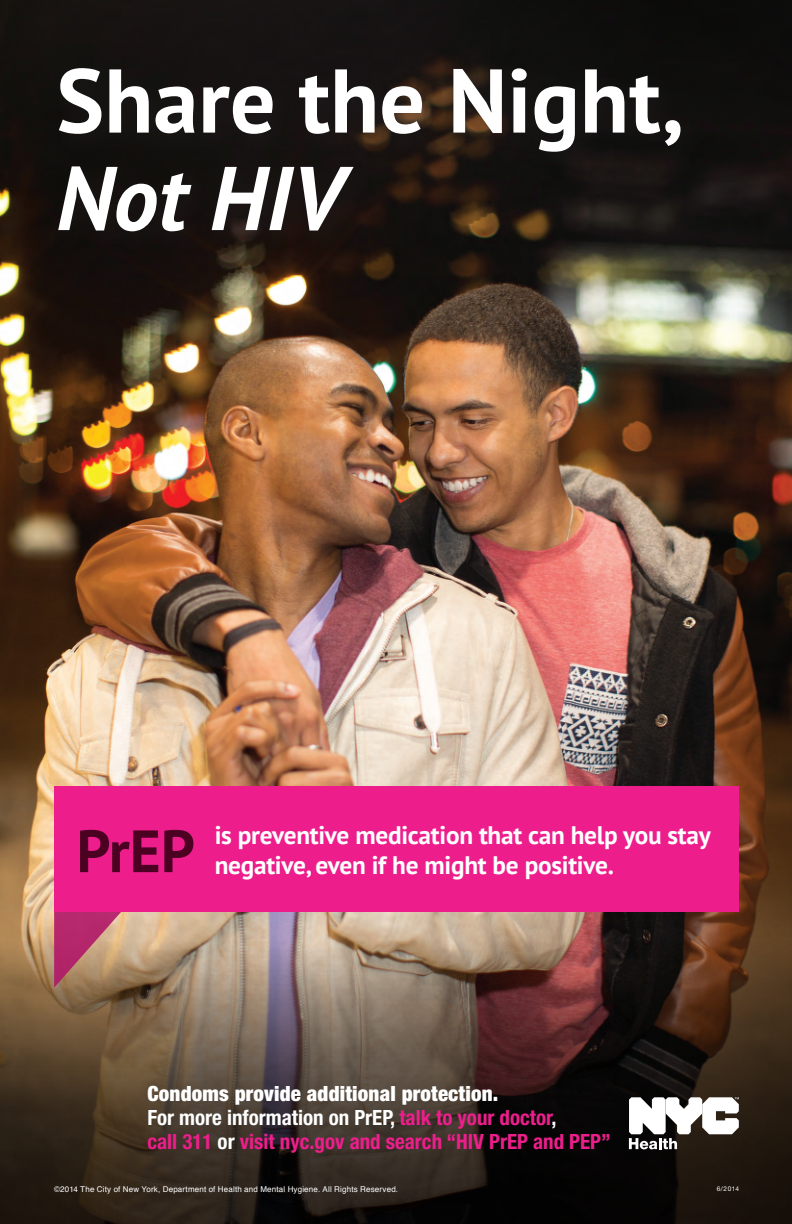
<style>
.page{position:relative;width:792px;height:1224px;background:#fff}
.page>*{position:absolute;margin:0;border:0;box-sizing:border-box;transform-origin:0 0}
.t1{font:700 90.3px/97.5px "PT Sans";color:#fff}
.t2{font:700 59.6px "PT Sans";color:#4c0022}
.t3{font:700 25.3px/30.7px "PT Sans";letter-spacing:-.01em;color:#fff}
.t4{font:700 condensed 21px/24px "Helvetica Neue";color:#ed1e8c}
.t5{font:8px "Helvetica";letter-spacing:.02em;color:#fff}
.t6{font:6.5px "Helvetica Neue LT Std";color:#fff}
.s1{font-style:italic}
.s2{font-family:"Helvetica Neue LT Std";font-weight:900;color:#fff}
.s3{color:#fff}
</style>
<div class="page">
<img style="left:0;top:0;width:792px;height:912px">
<div style="left:46px;top:56px;width:661px;height:202px;background:#231f20;opacity:.55"></div>
<img style="left:0;top:912px;width:792px;height:312px">
<svg style="left:54px;top:912px;width:69px;height:76px;background:#b7616e"></svg>
<svg style="left:629px;top:1097px;width:110px;height:52px"></svg>
<div style="left:54px;top:787px;width:161px;height:125px;background:#ed1e8c"></div>
<div style="left:198px;top:787px;width:541px;height:125px;background:#ed1e8c"></div>
<p class="t1" style="left:56px;top:50px;width:627px">Share the Night,<br><span class="s1">Not HIV</span></p>
<p class="t2" style="left:76px;top:812px;width:120px">PrEP</p>
<p class="t3" style="left:215px;top:819px;width:498px">is preventive medication that can help you stay negative, even if he might be positive.</p>
<p class="t4" style="left:147px;top:1081px;width:465px"><span class="s2">Condoms provide additional protection.<br></span><span class="s3">For more information on PrEP,</span> talk to your doctor<span class="s3">,<br></span>call 311 <span class="s3">or</span> visit nyc.gov and search “HIV PrEP and PEP”</p>
<p class="t5" style="left:54px;top:1183px;width:346px">©2014 The City of New York, Department of Health and Mental Hygiene. All Rights Reserved.</p>
<p class="t6" style="left:717px;top:1185px;width:24px">6/2014</p>
</div>
